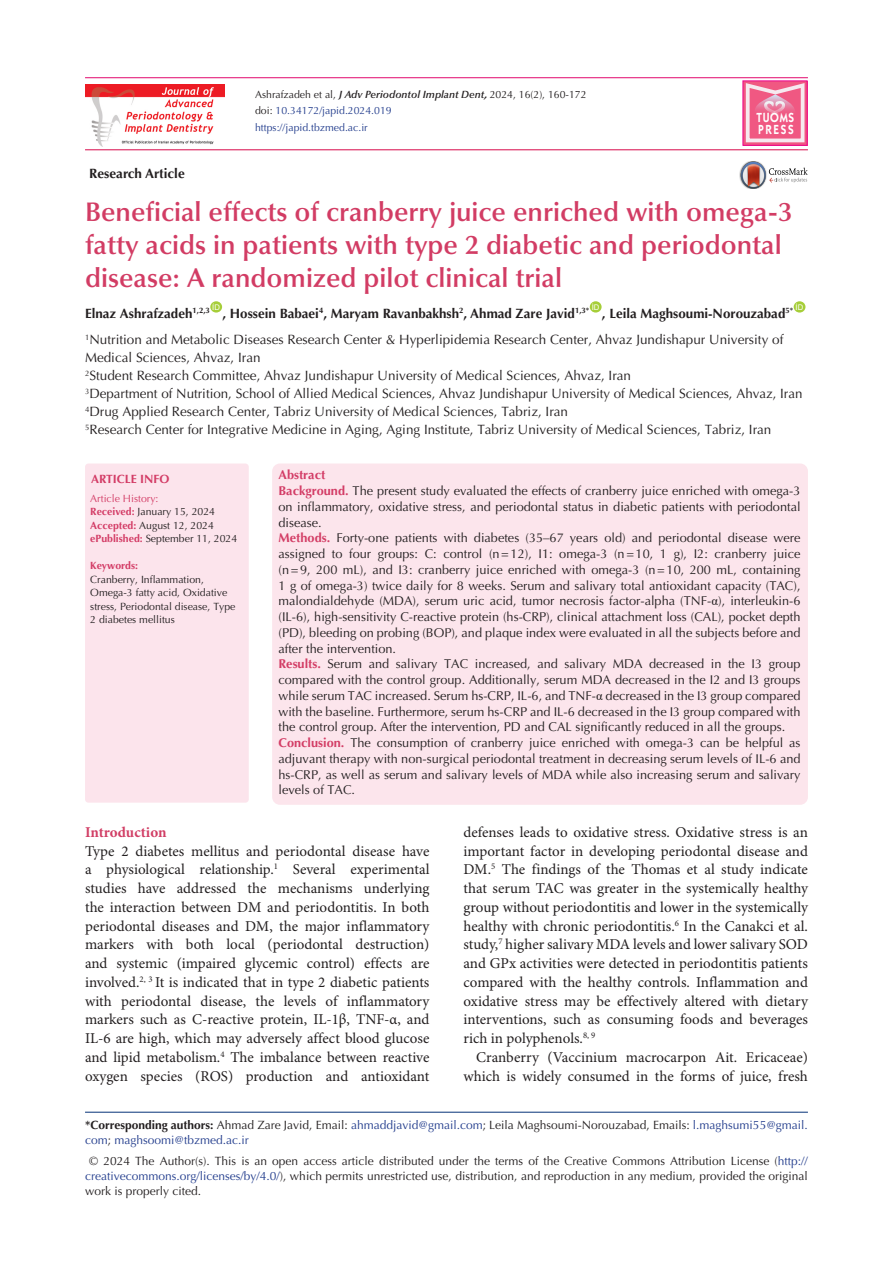
<style>
.page{position:relative;width:893px;height:1263px;background:#fff}
.page>*{position:absolute;margin:0;border:0;box-sizing:border-box;transform-origin:0 0}
.t1{font:600 27px/33px "Optima LT Std";color:#d23c64}
.t2{font:15px/18.8px "Minion Pro";color:#231f20;text-align:justify}
.t3{font:700 15px "Minion Pro";letter-spacing:-.005em;color:#d13e65}
.t4{font:13.5px/18px "Optima LT Std";color:#231f20}
.t5{font:700 13.5px "Optima LT Std";color:#231f20}
.t6{font:600 13.2px/11.7px "ITC Kabel Std";letter-spacing:.11em;color:#fff;scale:.85 1}
.t7{font:12.75px/15.8px "Optima LT Std";color:#231f20;text-align:justify}
.t8{font:700 12.75px "Optima LT Std";color:#d33c66}
.corresponding{font:12px/15px "Optima LT Std";color:#231f20;text-align:justify}
.corresponding-2{font:12px/15px "Optima LT Std";color:#253f8e}
.t9{font:700 12px "Optima LT Std";color:#d33c66}
.t10{font:10.5px/13.5px "Optima LT Std";color:#231f20}
.t11{font:10.5px "Optima LT Std";color:#253f8e}
.t12{font:10.5px "Optima LT Std";color:#d33c66}
.t13{font:700 10.5px "Optima LT Std";color:#d33c66}
.t14{font:7.8px "Arial";color:#fff}
.s1{font-weight:600;font-style:italic}
.s2{font-weight:700;font-style:italic}
.s3{color:#231f20}
.s4{font-weight:700;color:#d33c66}
.s5{font-weight:700;color:#d33e66}
.s6{font-family:"Times New Roman"}
.s7{font-weight:700;color:#231f20}
.s8{color:#253f8e}
</style>
<div class="page">
<hr style="left:85px;top:149px;width:723px;height:1px;background:#d8094b">
<hr style="left:85px;top:77px;width:723px;height:1px;background:#e2086e">
<div style="left:210px;top:301px;width:12px;height:12px;background:#a6ce39;border-radius:50%"></div>
<div style="left:590px;top:301px;width:12px;height:12px;background:#a6ce39;border-radius:50%"></div>
<div style="left:794px;top:301px;width:11px;height:12px;background:#a6ce39;border-radius:50%"></div>
<img style="left:739px;top:169px;width:2px;height:13px">
<svg style="left:741px;top:161px;width:67px;height:28px"></svg>
<hr style="left:85px;top:1112px;width:723px;height:1px;background:#053278">
<img style="left:85px;top:84px;width:139px;height:62px">
<div style="left:743px;top:81px;width:64px;height:64px;background:linear-gradient(to bottom,#f17195,#f17195)"></div>
<div style="left:743px;top:81px;width:64px;height:64px;border:1px solid #ed028c"></div>
<svg style="left:746px;top:83px;width:58px;height:59px;background:#f082a1"></svg>
<div style="left:85px;top:463px;width:164px;height:340px;background:#fce4ec;border-radius:3px"></div>
<div style="left:272px;top:463px;width:536px;height:342px;background:#fce5ec;border-radius:8px"></div>
<p class="t5" style="left:89px;top:165px;width:97px">Research Article</p>
<p class="t10" style="left:255px;top:87px;width:333px">Ashrafzadeh et al, <span class="s1">J Adv Periodontol Implant Dent</span><span class="s2">,</span> 2024, 16(2), 160-172</p>
<p class="t11" style="left:255px;top:105px;width:138px"><span class="s3">doi:</span> 10.34172/japid.2024.019</p>
<p class="t11" style="left:255px;top:122px;width:114px">https://japid.tbzmed.ac.ir</p>
<p class="t6" style="left:756px;top:112px;width:46px">TUOMS<br>PRESS</p>
<p class="t1" style="left:85px;top:195px;width:709px">Beneficial effects of cranberry juice enriched with omega-3 fatty acids in patients with type 2 diabetic and periodontal disease: A randomized pilot clinical trial</p>
<p class="t5" style="left:85px;top:305px;width:126px">Elnaz Ashrafzadeh<sup>1,2,3</sup></p>
<p class="t14" style="left:212px;top:302px;width:9px">ID</p>
<p class="t14" style="left:592px;top:302px;width:9px">ID</p>
<p class="t14" style="left:796px;top:302px;width:9px">ID</p>
<p class="t5" style="left:222px;top:305px;width:368px">, Hossein Babaei<sup>4</sup>, Maryam Ravanbakhsh<sup>2</sup>, Ahmad Zare Javid<sup>1,3*</sup></p>
<p class="t5" style="left:602px;top:305px;width:193px">, Leila Maghsoumi-Norouzabad<sup>5*</sup></p>
<p class="t4" style="left:85px;top:331px;width:700px"><sup>1</sup>Nutrition and Metabolic Diseases Research Center &amp; Hyperlipidemia Research Center, Ahvaz Jundishapur University of<br>Medical Sciences, Ahvaz, Iran</p>
<p class="t4" style="left:85px;top:367px;width:548px"><sup>2</sup>Student Research Committee, Ahvaz Jundishapur University of Medical Sciences, Ahvaz, Iran</p>
<p class="t4" style="left:85px;top:385px;width:719px"><sup>3</sup>Department of Nutrition, School of Allied Medical Sciences, Ahvaz Jundishapur University of Medical Sciences, Ahvaz, Iran</p>
<p class="t4" style="left:85px;top:403px;width:485px"><sup>4</sup>Drug Applied Research Center, Tabriz University of Medical Sciences, Tabriz, Iran</p>
<p class="t4" style="left:85px;top:421px;width:688px"><sup>5</sup>Research Center for Integrative Medicine in Aging, Aging Institute, Tabriz University of Medical Sciences, Tabriz, Iran</p>
<p class="t9" style="left:91px;top:472px;width:80px">ARTICLE INFO</p>
<p class="t8" style="left:279px;top:467px;width:48px">Abstract</p>
<p class="t7" style="left:279px;top:483px;width:524px"><span class="s4">Background.</span> The present study evaluated the effects of cranberry juice enriched with omega-3 on inflammatory, oxidative stress, and periodontal status in diabetic patients with periodontal disease.</p>
<p class="t7" style="left:279px;top:530px;width:524px"><span class="s5">Methods.</span> Forty-one patients with diabetes (35<span class="s6">‒</span>67 years old) and periodontal disease were assigned to four groups: C: control (n=12), I1: omega-3 (n=10, 1 g), I2: cranberry juice (n=9, 200 mL), and I3: cranberry juice enriched with omega-3 (n=10, 200 mL, containing 1 g of omega-3) twice daily for 8 weeks. Serum and salivary total antioxidant capacity (TAC), malondialdehyde (MDA), serum uric acid, tumor necrosis factor-alpha (TNF-<span class="s6">α</span>), interleukin-6 (IL-6), high-sensitivity C-reactive protein (hs-CRP), clinical attachment loss (CAL), pocket depth (PD), bleeding on probing (BOP), and plaque index were evaluated in all the subjects before and after the intervention.</p>
<p class="t7" style="left:279px;top:656px;width:524px"><span class="s5">Results.</span> Serum and salivary TAC increased, and salivary MDA decreased in the I3 group compared with the control group. Additionally, serum MDA decreased in the I2 and I3 groups while serum TAC increased. Serum hs-CRP, IL-6, and TNF-<span class="s6">α</span> decreased in the I3 group compared with the baseline. Furthermore, serum hs-CRP and IL-6 decreased in the I3 group compared with the control group. After the intervention, PD and CAL significantly reduced in all the groups.</p>
<p class="t7" style="left:279px;top:735px;width:524px"><span class="s5">Conclusion.</span> The consumption of cranberry juice enriched with omega-3 can be helpful as adjuvant therapy with non-surgical periodontal treatment in decreasing serum levels of IL-6 and hs-CRP, as well as serum and salivary levels of MDA while also increasing serum and salivary levels of TAC.</p>
<p class="t12" style="left:90px;top:492px;width:70px">Article History:</p>
<p class="t10" style="left:90px;top:505px;width:126px"><span class="s4">Received:</span> January 15, 2024</p>
<p class="t10" style="left:90px;top:518px;width:125px"><span class="s4">Accepted:</span> August 12, 2024</p>
<p class="t10" style="left:90px;top:532px;width:149px"><span class="s4">ePublished:</span> September 11, 2024</p>
<p class="t13" style="left:90px;top:559px;width:49px">Keywords:</p>
<p class="t10" style="left:90px;top:572px;width:147px">Cranberry, Inflammation,<br>Omega-3 fatty acid, Oxidative stress, Periodontal disease, Type<br>2 diabetes mellitus</p>
<p class="t3" style="left:85px;top:821px;width:83px">Introduction</p>
<p class="t2" style="left:85px;top:842px;width:346px">Type 2 diabetes mellitus and periodontal disease have a physiological relationship.<sup>1</sup> Several experimental studies have addressed the mechanisms underlying the interaction between DM and periodontitis. In both periodontal diseases and DM, the major inflammatory markers with both local (periodontal destruction) and systemic (impaired glycemic control) effects are involved.<sup>2,</sup> <sup>3</sup> It is indicated that in type 2 diabetic patients with periodontal disease, the levels of inflammatory markers such as C-reactive protein, IL-1β, TNF-α, and IL-6 are high, which may adversely affect blood glucose and lipid metabolism.<sup>4</sup> The imbalance between reactive oxygen species (ROS) production and antioxidant</p>
<p class="t2" style="left:463px;top:823px;width:346px">defenses leads to oxidative stress. Oxidative stress is an important factor in developing periodontal disease and DM.<sup>5</sup> The findings of the Thomas et al study indicate that serum TAC was greater in the systemically healthy group without periodontitis and lower in the systemically healthy with chronic periodontitis.<sup>6</sup> In the Canakci et al. study,<sup>7</sup> higher salivary MDA levels and lower salivary SOD and GPx activities were detected in periodontitis patients compared with the healthy controls. Inflammation and oxidative stress may be effectively altered with dietary interventions, such as consuming foods and beverages rich in polyphenols.<sup>8,</sup> <sup>9</sup></p>
<p class="t2" style="left:463px;top:1048px;width:346px;text-align:right">Cranberry (Vaccinium macrocarpon Ait. Ericaceae) which is widely consumed in the forms of juice, fresh</p>
<p class="corresponding-2" style="left:85px;top:1118px;width:724px"><span class="s7">*Corresponding authors:</span> <span class="s3">Ahmad Zare Javid, Email:</span> ahmaddjavid@gmail.com<span class="s3">; Leila Maghsoumi-Norouzabad, Emails:</span> l.maghsumi55@gmail. com<span class="s3">;</span> maghsoomi@tbzmed.ac.ir</p>
<p class="corresponding" style="left:85px;top:1154px;width:724px;text-indent:4px">© 2024 The Author(s). This is an open access article distributed under the terms of the Creative Commons Attribution License (<span class="s8">http:// creativecommons.org/licenses/by/4.0/</span>), which permits unrestricted use, distribution, and reproduction in any medium, provided the original work is properly cited.</p>
</div>
